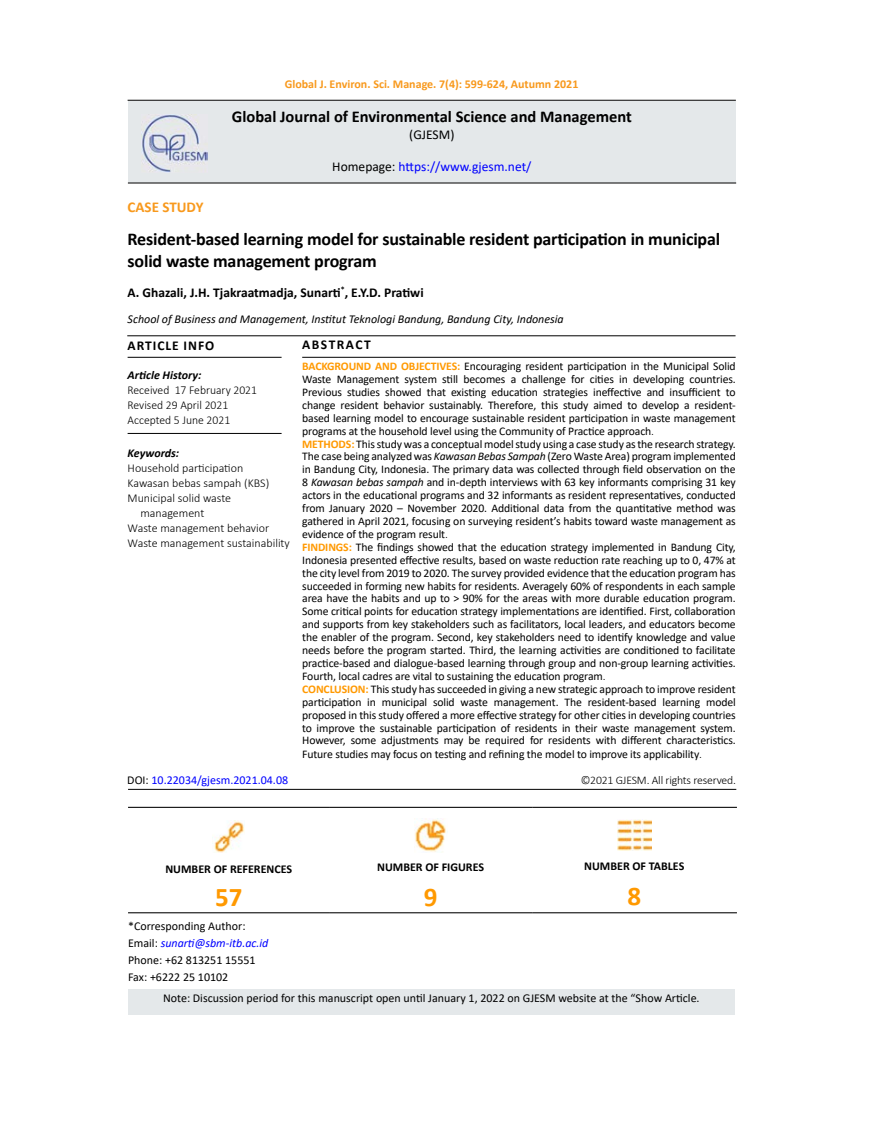
<style>
.page{position:relative;width:872px;height:1127px;background:#fff}
.page>*{position:absolute;margin:0;border:0;box-sizing:border-box;transform-origin:0 0}
.t1{font:700 27px "Calibri";color:#f90}
.t2{font:700 18px/21.6px "Calibri";letter-spacing:-.01em;color:#000}
.t3{font:700 16.5px "Calibri";color:#000}
.t4{font:700 15px "Calibri";color:#f8991d}
.t5{font:700 13.5px "Calibri";color:#000}
.t6{font:13.5px "Calibri";color:#00f}
.t7{font:700 13.5px "Calibri";letter-spacing:.07em;color:#000}
.t8{font:700 13.5px "Calibri";letter-spacing:.11em;color:#000}
.t9{font:13.5px "Calibri";color:#000}
.t10{font:300 12px/15px "Calibri";color:#000}
.t11{font:12px/17.2px "Calibri";color:#000}
.t12{font:italic 12px "Calibri";color:#000}
.t13{font:700 12px "Calibri";color:#f8991d}
.t14{font:700 12px "Calibri";color:#000}
.t15{font:12px "Calibri";color:#00f}
.t16{font:italic 700 12px "Calibri";color:#000}
.t17{font:11.7px/12.9px "Calibri";letter-spacing:-.01em;color:#000}
.t18{font:300 11.7px "Calibri";letter-spacing:-.015em;color:#000}
.s1{color:#000}
.s2{font-weight:700;color:#f90}
.s3{font-weight:300}
.s4{font-style:italic}
.s5{font-style:italic;color:#00f}
</style>
<div class="page">
<hr style="left:128px;top:100px;width:608px;height:1px;background:#000">
<div style="left:128px;top:101px;width:608px;height:82px;background:#e4e8ea"></div>
<hr style="left:128px;top:357px;width:153px;height:1px;background:#000">
<hr style="left:302px;top:357px;width:433px;height:1px;background:#000">
<hr style="left:128px;top:433px;width:153px;height:1px;background:#000">
<hr style="left:127px;top:335px;width:608px;height:1px;background:#000">
<hr style="left:128px;top:789px;width:608px;height:1px;background:#000">
<hr style="left:128px;top:183px;width:608px;height:1px;background:#000">
<hr style="left:128px;top:807px;width:201px;height:1px;background:#000">
<hr style="left:329px;top:807px;width:203px;height:1px;background:#000">
<hr style="left:532px;top:807px;width:205px;height:1px;background:#000">
<hr style="left:128px;top:912px;width:201px;height:1px;background:#000">
<hr style="left:329px;top:912px;width:203px;height:1px;background:#000">
<hr style="left:532px;top:912px;width:205px;height:1px;background:#000">
<img style="left:212px;top:821px;width:32px;height:32px">
<img style="left:415px;top:819px;width:31px;height:33px">
<img style="left:617px;top:820px;width:34px;height:31px">
<div style="left:128px;top:989px;width:607px;height:25px;background:#e4e8ea"></div>
<img style="left:141px;top:115px;width:66px;height:58px">
<p class="t13" style="left:285px;top:75px;width:295px">Global J. Environ. Sci. Manage. 7(4): 599-624, Autumn 2021</p>
<h3 class="t3" style="left:232px;top:105px;width:401px">Global Journal of Environmental Science and Management</h3>
<p class="t9" style="left:409px;top:125px;width:47px">(GJESM)</p>
<p class="t6" style="left:332px;top:157px;width:201px"><span class="s1">Homepage:</span> https://www.gjesm.net/</p>
<p class="t4" style="left:128px;top:196px;width:77px">CASE STUDY</p>
<h2 class="t2" style="left:128px;top:228px;width:594px">Resident-based learning model for sustainable resident participation in municipal solid waste management program</h2>
<p class="t5" style="left:128px;top:283px;width:297px">A. Ghazali, J.H. Tjakraatmadja, Sunarti<sup>*</sup>, E.Y.D. Pratiwi</p>
<p class="t12" style="left:128px;top:311px;width:438px">School of Business and Management, Institut Teknologi Bandung, Bandung City, Indonesia</p>
<p class="t17" style="left:302px;top:359px;width:435px"><span class="s2">BACKGROUND AND OBJECTIVES:</span> Encouraging resident participation in the Municipal Solid Waste Management system still becomes a challenge for cities in developing countries.<br>Previous studies showed that existing education strategies ineffective and insufficient to change resident behavior sustainably. Therefore, this study aimed to develop a resident&shy;based learning model to encourage sustainable resident participation in waste management programs at the household level using the Community of Practice approach<span class="s3">.<br></span><span class="s2">METHODS:</span> This study was a conceptual model study using a case study as the research strategy.<br>The case being analyzed was <span class="s4">Kawasan Bebas Sampah</span> (Zero Waste Area) program implemented in Bandung City, Indonesia. The primary data was collected through field observation on the 8 <span class="s4">Kawasan bebas sampah</span> and in-depth interviews with 63 key informants comprising 31 key actors in the educational programs and 32 informants as resident representatives, conducted from January 2020 – November 2020. Additional data from the quantitative method was gathered in April 2021, focusing on surveying resident’s habits toward waste management as evidence of the program result<span class="s3">.<br></span><span class="s2">FINDINGS:</span> The findings showed that the education strategy implemented in Bandung City, Indonesia presented effective results, based on waste reduction rate reaching up to 0, 47% at the city level from 2019 to 2020. The survey provided evidence that the education program has succeeded in forming new habits for residents. Averagely 60% of respondents in each sample area have the habits and up to &gt; 90% for the areas with more durable education program.<br>Some critical points for education strategy implementations are identified. First, collaboration and supports from key stakeholders such as facilitators, local leaders, and educators become the enabler of the program. Second, key stakeholders need to identify knowledge and value needs before the program started. Third, the learning activities are conditioned to facilitate practice-based and dialogue-based learning through group and non-group learning activities.<br>Fourth, local cadres are vital to sustaining the education program<span class="s3">.<br></span><span class="s2">CONCLUSION:</span> This study has succeeded in giving a new strategic approach to improve resident participation in municipal solid waste management. The resident-based learning model proposed in this study offered a more effective strategy for other cities in developing countries to improve the sustainable participation of residents in their waste management system.<br>However, some adjustments may be required for residents with different characteristics.<br>Future studies may focus on testing and refining the model to improve its applicability<span class="s3">.</span></p>
<p class="t18" style="left:580px;top:773px;width:157px">©2021 GJESM. All rights reserved.</p>
<p class="t8" style="left:302px;top:335px;width:70px">ABSTRACT</p>
<p class="t7" style="left:128px;top:336px;width:88px">ARTICLE INFO</p>
<p class="t16" style="left:128px;top:367px;width:75px">Article History:</p>
<p class="t10" style="left:128px;top:383px;width:131px">Received 17 February 2021<br>Revised 29 April 2021<br>Accepted 5 June 2021</p>
<p class="t16" style="left:128px;top:444px;width:53px">Keywords:</p>
<p class="t10" style="left:128px;top:460px;width:117px">Household participation</p>
<p class="t10" style="left:128px;top:475px;width:143px">Kawasan bebas sampah (KBS)</p>
<p class="t10" style="left:128px;top:490px;width:105px">Municipal solid waste</p>
<p class="t10" style="left:140px;top:505px;width:65px">management</p>
<p class="t10" style="left:128px;top:520px;width:143px">Waste management behavior</p>
<p class="t10" style="left:128px;top:535px;width:164px">Waste management sustainability</p>
<p class="t15" style="left:127px;top:772px;width:162px"><span class="s1">DOI:</span> 10.22034/gjesm.2021.04.08</p>
<p class="t14" style="left:165px;top:860px;width:128px">NUMBER OF REFERENCES</p>
<h1 class="t1" style="left:215px;top:878px;width:29px">57</h1>
<p class="t11" style="left:128px;top:917px;width:142px">*Corresponding Author:<br>Email: <span class="s5">sunarti@sbm-itb.ac.id<br></span>Phone: +62 813251 15551<br>Fax: +6222 25 10102</p>
<p class="t14" style="left:377px;top:858px;width:108px">NUMBER OF FIGURES</p>
<h1 class="t1" style="left:424px;top:878px;width:15px">9</h1>
<p class="t14" style="left:584px;top:857px;width:102px">NUMBER OF TABLES</p>
<h1 class="t1" style="left:627px;top:877px;width:15px">8</h1>
<p class="t11" style="left:163px;top:989px;width:538px">Note: Discussion period for this manuscript open until January 1, 2022 on GJESM website at the “Show Article.</p>
</div>
